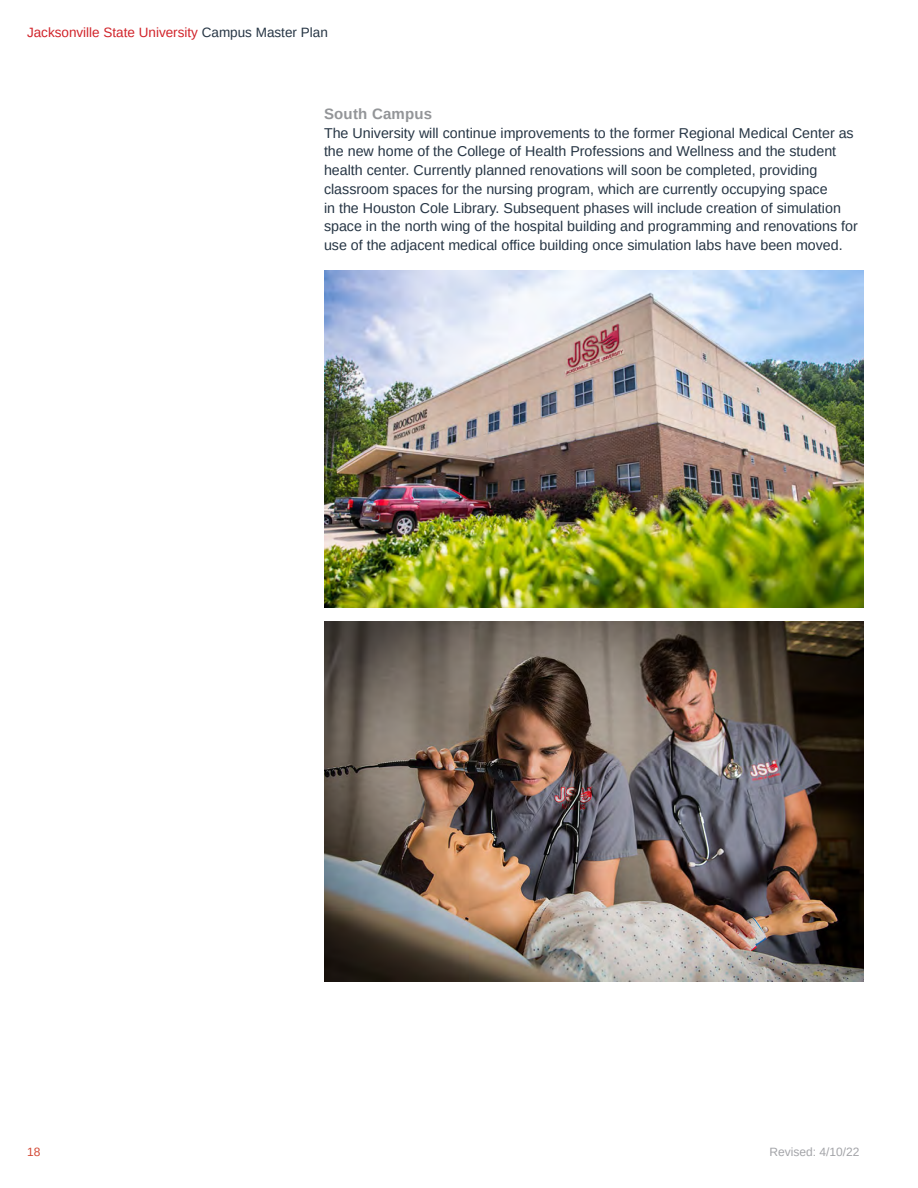
<style>
.page{position:relative;width:918px;height:1188px;background:#fff}
.page>*{position:absolute;margin:0;border:0;box-sizing:border-box;transform-origin:0 0}
.Heading_2{font:700 15px "Liberation Sans";letter-spacing:.015em;color:#939598}
.t1{font:14.25px/18.8px "Liberation Sans";color:#263544}
.t2{font:13.5px "Liberation Sans";color:#d1232a}
.t3{font:12px "Liberation Sans";color:#a3a4a8}
.t4{font:12px "Liberation Sans";color:#d34a37}
.s1{color:#263544}
</style>
<div class="page">
<img style="left:324px;top:271px;width:540px;height:337px">
<img style="left:324px;top:621px;width:540px;height:361px">
<p class="t2" style="left:27px;top:24px;width:302px">Jacksonville State University <span class="s1">Campus Master Plan</span></p>
<p class="Heading_2" style="left:324px;top:103px;width:110px">South Campus</p>
<p class="t1" style="left:324px;top:123px;width:535px">The University will continue improvements to the former Regional Medical Center as the new home of the College of Health Professions and Wellness and the student health center. Currently planned renovations will soon be completed, providing classroom spaces for the nursing program, which are currently occupying space<br>in the Houston Cole Library. Subsequent phases will include creation of simulation space in the north wing of the hospital building and programming and renovations for use of the adjacent medical office building once simulation labs have been moved.</p>
<p class="t4" style="left:27px;top:1144px;width:15px">18</p>
<p class="t3" style="left:770px;top:1144px;width:92px">Revised: 4/10/22</p>
</div>
